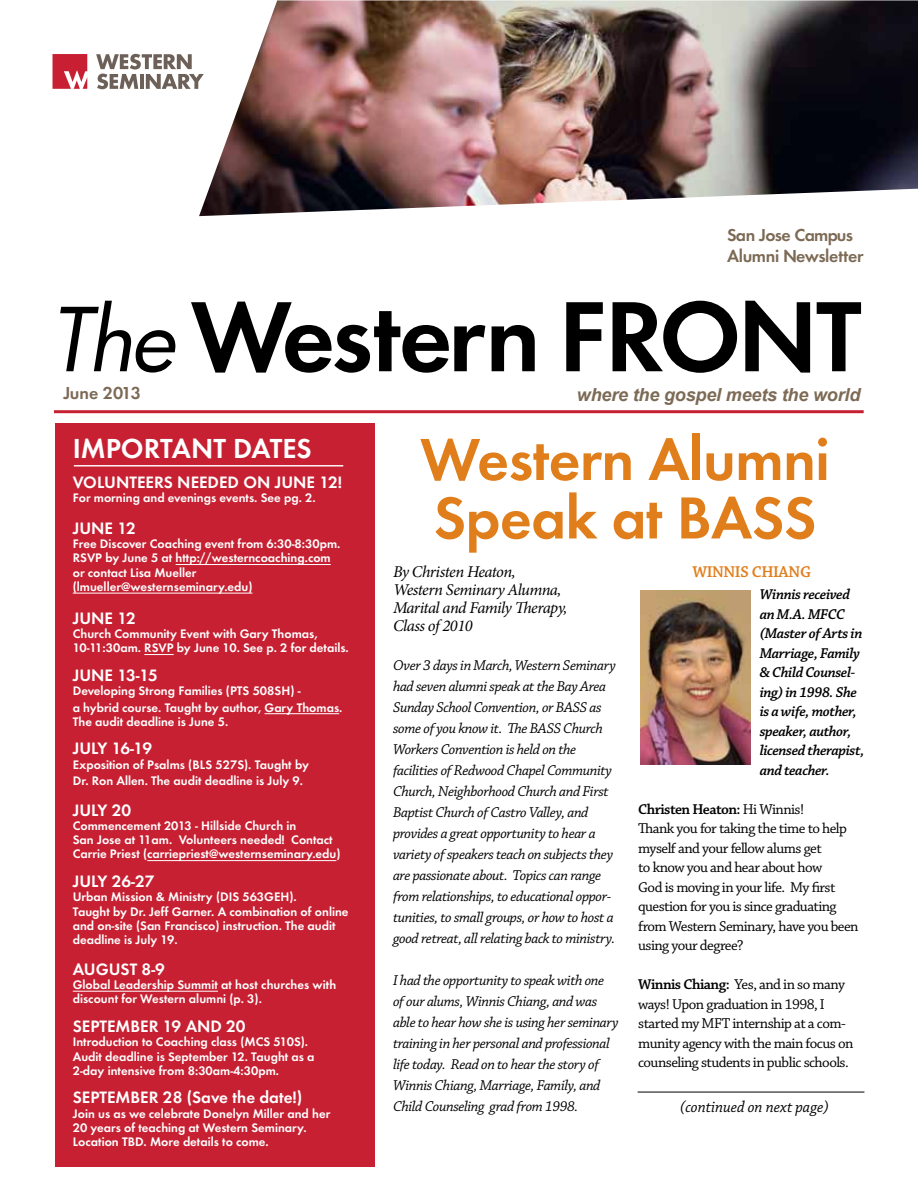
<style>
.page{position:relative;width:918px;height:1188px;background:#fff}
.page>*{position:absolute;margin:0;border:0;box-sizing:border-box;transform-origin:0 0}
.t1{font:600 103.5px "Futura EFOP";letter-spacing:-.03em;color:#000}
.t2{font:600 61.5px/58.5px "Futura EFOP";letter-spacing:-.01em;color:#e17e1c}
.t3{font:600 28.65px "Futura EFOP";color:#fff}
.t4{font:600 18px/21px "Futura EFOP";letter-spacing:-.03em;color:#7c6a55}
.t5{font:italic 700 18px "Arial";letter-spacing:-.01em;color:#7c6a55}
.t6{font:600 17.1px "Futura EFOP";color:#fff}
.t7{font:italic 16.5px/18px "Minion Pro";letter-spacing:-.035em;color:#000}
.t8{font:italic 16.5px "Chaparral Pro";color:#000;scale:.95 1}
.t9{font:600 16.5px "Chaparral Pro";letter-spacing:-.025em;color:#e17e1c}
.t10{font:italic 15px/21px "Chaparral Pro";letter-spacing:-.025em;color:#000}
.t11{font:15px/19.5px "Chaparral Pro";letter-spacing:-.035em;color:#000}
.t12{font:italic 600 15px/19.5px "Chaparral Pro";letter-spacing:-.025em;color:#000}
.t13{font:600 12.9px/14.2px "Futura EFOP";color:#fff}
.s1{font-family:"Futura";font-weight:400;font-style:italic;font-size:85.5px}
.s2{font-weight:600}
</style>
<div class="page">
<hr style="left:638px;top:1092px;width:226px;height:1px;background:#000">
<svg style="left:53px;top:54px;width:34px;height:35px"></svg>
<svg style="left:96px;top:54px;width:103px;height:35px"></svg>
<img style="left:199px;top:0;width:719px;height:216px">
<hr style="left:54px;top:410px;width:810px;height:3px;background:#c72032">
<div style="left:55px;top:423px;width:320px;height:744px;background:#c72032"></div>
<hr style="left:176px;top:564px;width:155px;height:1px;background:#fff">
<hr style="left:73px;top:593px;width:180px;height:1px;background:#fff">
<hr style="left:144px;top:654px;width:30px;height:1px;background:#fff">
<hr style="left:265px;top:713px;width:74px;height:1px;background:#fff">
<hr style="left:147px;top:860px;width:189px;height:1px;background:#fff">
<hr style="left:73px;top:991px;width:145px;height:1px;background:#fff">
<hr style="left:74px;top:465px;width:269px;height:1px;background:#fff">
<img style="left:641px;top:591px;width:109px;height:173px">
<h3 class="t4" style="left:727px;top:225px;width:138px">San Jose Campus<br>Alumni Newsletter</h3>
<h1 class="t1" style="left:50px;top:275px;width:814px"><span class="s1">The</span> Western FRONT</h1>
<h3 class="t5" style="left:577px;top:382px;width:285px">where the gospel meets the world</h3>
<h3 class="t4" style="left:64px;top:383px;width:79px">June 2013</h3>
<h3 class="t3" style="left:73px;top:431px;width:240px">IMPORTANT DATES</h3>
<h3 class="t6" style="left:73px;top:472px;width:271px">VOLUNTEERS NEEDED ON JUNE 12!</h3>
<p class="t13" style="left:73px;top:491px;width:244px">For morning and evenings events. See pg. 2.</p>
<h3 class="t6" style="left:73px;top:518px;width:65px">JUNE 12</h3>
<p class="t13" style="left:73px;top:537px;width:269px">Free Discover Coaching event from 6:30-8:30pm.<br>RSVP by June 5 at http://westerncoaching.com or contact Lisa Mueller (lmueller@westernseminary.edu)</p>
<h3 class="t6" style="left:73px;top:608px;width:65px">JUNE 12</h3>
<p class="t13" style="left:73px;top:627px;width:278px">Church Community Event with Gary Thomas,<br>10-11:30am. RSVP by June 10. See p. 2 for details.</p>
<h3 class="t6" style="left:73px;top:665px;width:86px">JUNE 13-15</h3>
<p class="t13" style="left:73px;top:683px;width:271px;line-height:16.4px">Developing Strong Families (PTS 508SH) -<br>a hybrid course. Taught by author, Gary Thomas.</p>
<p class="t13" style="left:73px;top:714px;width:157px">The audit deadline is June 5.</p>
<h3 class="t6" style="left:73px;top:739px;width:81px">JULY 16-19</h3>
<p class="t13" style="left:73px;top:756px;width:238px;line-height:16.4px">Exposition of Psalms (BLS 527S). Taught by<br>Dr. Ron Allen. The audit deadline is July 9.</p>
<h3 class="t6" style="left:73px;top:800px;width:60px">JULY 20</h3>
<p class="t13" style="left:73px;top:818px;width:269px">Commencement 2013 - Hillside Church in<br>San Jose at 11am. Volunteers needed! Contact<br>Carrie Priest (carriepriest@westernseminary.edu)</p>
<h3 class="t6" style="left:73px;top:871px;width:83px">JULY 26-27</h3>
<p class="t13" style="left:73px;top:890px;width:277px">Urban Mission &amp; Ministry (DIS 563GEH).<br>Taught by Dr. Jeff Garner. A combination of online and on-site (San Francisco) instruction. The audit deadline is July 19.</p>
<h3 class="t6" style="left:73px;top:959px;width:94px">AUGUST 8-9</h3>
<p class="t13" style="left:73px;top:978px;width:265px">Global Leadership Summit at host churches with discount for Western alumni (p. 3).</p>
<h3 class="t6" style="left:73px;top:1016px;width:174px">SEPTEMBER 19 AND 20</h3>
<p class="t13" style="left:73px;top:1035px;width:243px">Introduction to Coaching class (MCS 510S).<br>Audit deadline is September 12. Taught as a<br>2-day intensive from 8:30am-4:30pm.</p>
<h3 class="t6" style="left:73px;top:1087px;width:231px">SEPTEMBER 28 (Save the date!)</h3>
<p class="t13" style="left:73px;top:1106px;width:259px">Join us as we celebrate Donelyn Miller and her<br>20 years of teaching at Western Seminary.<br>Location TBD. More details to come.</p>
<h2 class="t2" style="left:420px;top:430px;width:411px">Western Alumni<br>Speak at BASS</h2>
<p class="t7" style="left:393px;top:562px;width:176px">By Christen Heaton,<br>Western Seminary Alumna,<br>Marital and Family Therapy,<br>Class of 2010</p>
<p class="t10" style="left:393px;top:655px;width:224px">Over 3 days in March, Western Seminary had seven alumni speak at the Bay Area Sunday School Convention, or BASS as some of you know it. The BASS Church Workers Convention is held on the facilities of Redwood Chapel Community Church, Neighborhood Church and First Baptist Church of Castro Valley, and provides a great opportunity to hear a variety of speakers teach on subjects they are passionate about. Topics can range from relationships, to educational oppor&shy;tunities, to small groups, or how to host a good retreat, all relating back to ministry.</p>
<p class="t10" style="left:393px;top:970px;width:227px">I had the opportunity to speak with one of our alums, Winnis Chiang, and was able to hear how she is using her seminary training in her personal and professional life today. Read on to hear the story of Winnis Chiang, Marriage, Family, and Child Counseling grad from 1998.</p>
<p class="t9" style="left:693px;top:562px;width:120px">WINNIS CHIANG</p>
<p class="t12" style="left:760px;top:586px;width:106px">Winnis received an M.A. MFCC (Master of Arts in<br>Marriage, Family &amp; Child Counsel&shy;ing) in 1998. She is a wife, mother, speaker, author, licensed therapist, and teacher.</p>
<p class="t11" style="left:638px;top:800px;width:222px"><span class="s2">Christen Heaton:</span> Hi Winnis!<br>Thank you for taking the time to help myself and your fellow alums get<br>to know you and hear about how<br>God is moving in your life. My first question for you is since graduating from Western Seminary, have you been using your degree?</p>
<p class="t11" style="left:638px;top:976px;width:217px"><span class="s2">Winnis Chiang:</span> Yes, and in so many ways! Upon graduation in 1998, I started my MFT internship at a com&shy;munity agency with the main focus on counseling students in public schools.</p>
<p class="t8" style="left:680px;top:1098px;width:158px">(continued on next page)</p>
</div>
